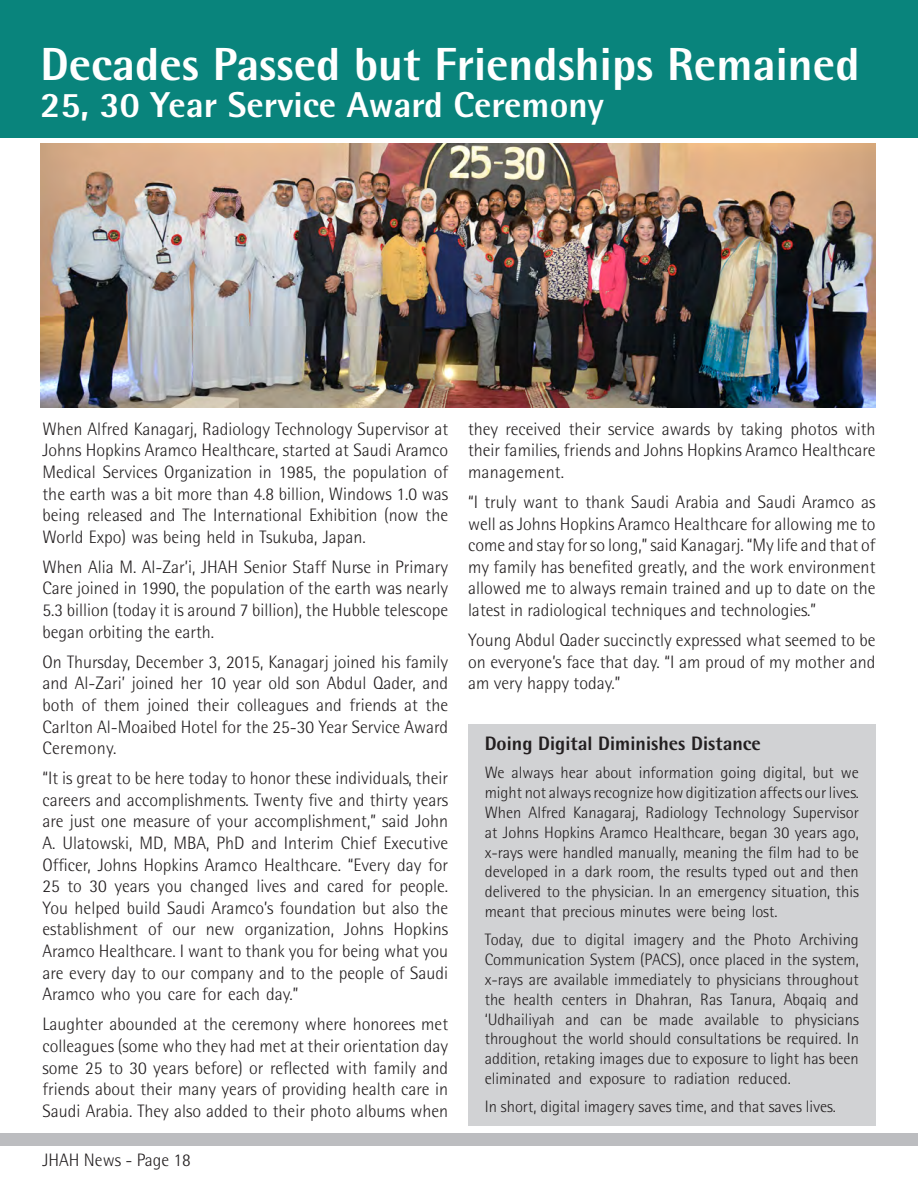
<style>
.page{position:relative;width:918px;height:1188px;background:#fff}
.page>*{position:absolute;margin:0;border:0;box-sizing:border-box;transform-origin:0 0}
.t1{font:800 46.5px "Agfa Rotis Semisans";color:#fff}
.t2{font:800 36px "Agfa Rotis Semisans";color:#fff}
.t3{font:800 19.5px "Agfa Rotis Semisans";color:#231f20}
.t4{font:300 18px/21.6px "Agfa Rotis Semisans";color:#231f20;text-align:justify}
.t5{font:300 16.5px/19.8px "Agfa Rotis Semisans";color:#231f20;text-align:justify}
</style>
<div class="page">
<div style="left:0;top:0;width:918px;height:137px;background:#09847c"></div>
<div style="left:0;top:1133px;width:918px;height:13px;background:#bcbdc0"></div>
<div style="left:468px;top:724px;width:407px;height:402px;background:#d1d2d4"></div>
<img style="left:40px;top:144px;width:835px;height:263px">
<p class="t1" style="left:40px;top:34px;width:821px">Decades Passed but Friendships Remained</p>
<p class="t2" style="left:40px;top:82px;width:565px">25, 30 Year Service Award Ceremony</p>
<p class="t4" style="left:43px;top:418px;width:407px">When Alfred Kanagarj, Radiology Technology Supervisor at Johns Hopkins Aramco Healthcare, started at Saudi Aramco Medical Services Organization in 1985, the population of the earth was a bit more than 4.8 billion, Windows 1.0 was being released and The International Exhibition (now the World Expo) was being held in Tsukuba, Japan.</p>
<p class="t4" style="left:43px;top:556px;width:407px">When Alia M. Al-Zar’i, JHAH Senior Staff Nurse in Primary Care joined in 1990, the population of the earth was nearly 5.3 billion (today it is around 7 billion), the Hubble telescope began orbiting the earth.</p>
<p class="t4" style="left:43px;top:651px;width:407px">On Thursday, December 3, 2015, Kanagarj joined his family and Al-Zari’ joined her 10 year old son Abdul Qader, and both of them joined their colleagues and friends at the Carlton Al-Moaibed Hotel for the 25-30 Year Service Award Ceremony.</p>
<p class="t4" style="left:43px;top:767px;width:407px">“It is great to be here today to honor these individuals, their careers and accomplishments. Twenty five and thirty years are just one measure of your accomplishment,” said John A. Ulatowski, MD, MBA, PhD and Interim Chief Executive Officer, Johns Hopkins Aramco Healthcare. “Every day for 25 to 30 years you changed lives and cared for people.<br>You helped build Saudi Aramco’s foundation but also the establishment of our new organization, Johns Hopkins Aramco Healthcare. I want to thank you for being what you are every day to our company and to the people of Saudi Aramco who you care for each day.”</p>
<p class="t4" style="left:43px;top:1013px;width:407px">Laughter abounded at the ceremony where honorees met colleagues (some who they had met at their orientation day some 25 to 30 years before) or reflected with family and friends about their many years of providing health care in Saudi Arabia. They also added to their photo albums when</p>
<p class="t4" style="left:43px;top:1150px;width:150px">JHAH News - Page 18</p>
<p class="t4" style="left:468px;top:418px;width:409px">they received their service awards by taking photos with their families, friends and Johns Hopkins Aramco Healthcare management.</p>
<p class="t4" style="left:468px;top:491px;width:409px">“I truly want to thank Saudi Arabia and Saudi Aramco as well as Johns Hopkins Aramco Healthcare for allowing me to come and stay for so long,” said Kanagarj. “My life and that of my family has benefited greatly, and the work environment allowed me to always remain trained and up to date on the latest in radiological techniques and technologies.”</p>
<p class="t4" style="left:468px;top:629px;width:409px">Young Abdul Qader succinctly expressed what seemed to be on everyone’s face that day. “I am proud of my mother and am very happy today.”</p>
<p class="t3" style="left:485px;top:731px;width:278px">Doing Digital Diminishes Distance</p>
<p class="t5" style="left:485px;top:763px;width:376px">We always hear about information going digital, but we might not always recognize how digitization affects our lives.<br>When Alfred Kanagaraj, Radiology Technology Supervisor at Johns Hopkins Aramco Healthcare, began 30 years ago, x-rays were handled manually, meaning the film had to be developed in a dark room, the results typed out and then delivered to the physician. In an emergency situation, this meant that precious minutes were being lost.</p>
<p class="t5" style="left:485px;top:930px;width:376px">Today, due to digital imagery and the Photo Archiving Communication System (PACS), once placed in the system, x-rays are available immediately to physicians throughout the health centers in Dhahran, Ras Tanura, Abqaiq and ‘Udhailiyah and can be made available to physicians throughout the world should consultations be required. In addition, retaking images due to exposure to light has been eliminated and exposure to radiation reduced.</p>
<p class="t5" style="left:485px;top:1097px;width:353px">In short, digital imagery saves time, and that saves lives.</p>
</div>
